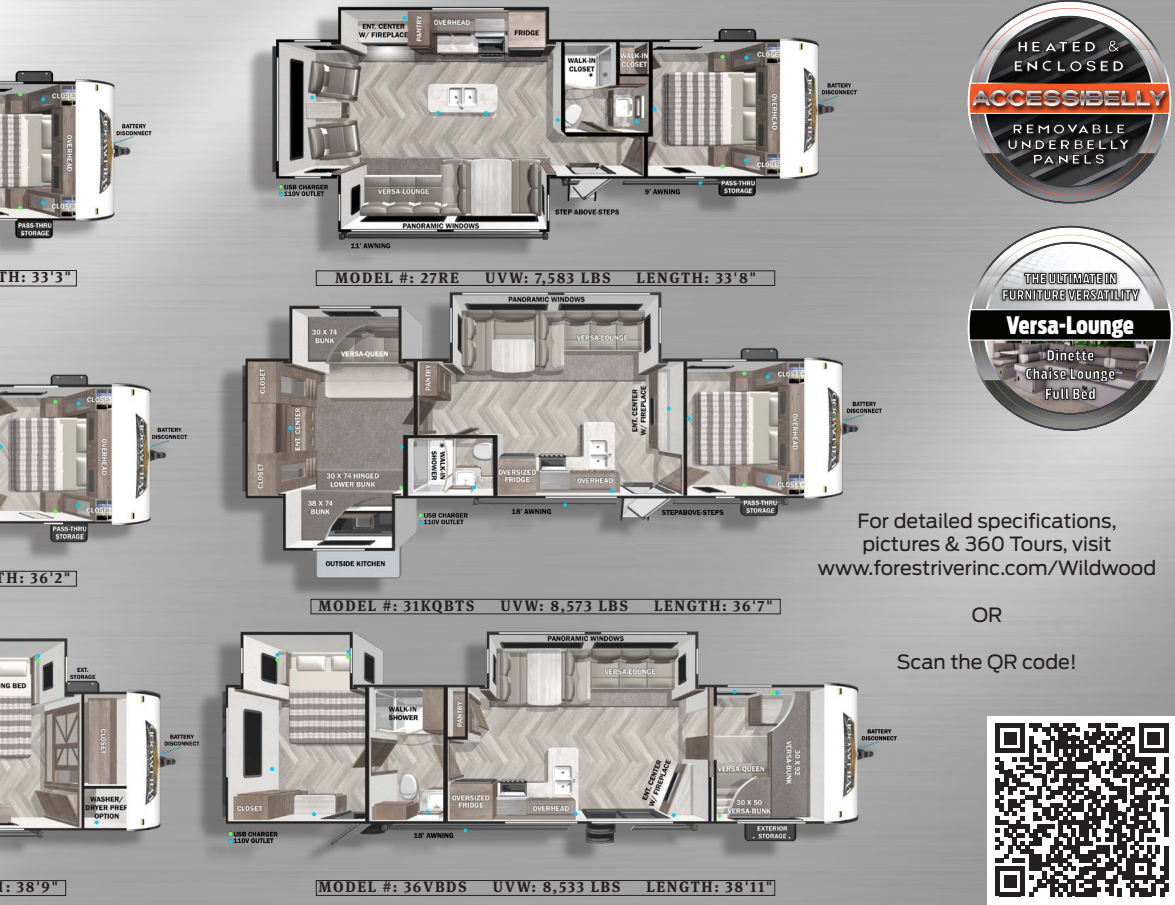
<style>
.page{position:relative;width:1175px;height:905px;background:#fff}
.page>*{position:absolute;margin:0;border:0;box-sizing:border-box;transform-origin:0 0}
.t1{font:900 24px "Antenna Extra Cond";letter-spacing:.01em;color:#fff}
.t2{font:19.5px "Antenna";color:#231f20}
.Spec_Subhead{font:700 15px "Meta Serif OT";letter-spacing:.11em;color:#231f20}
.t3{font:900 15px/18.5px "Antenna Extra Cond";letter-spacing:.045em;color:#fff;text-align:center}
.t4{font:900 13.65px/16.5px "Antenna Extra Cond";letter-spacing:.025em;color:#fff;text-align:center}
</style>
<div class="page">
<img style="left:0;top:0;width:1174px;height:904px">
<div style="left:215px;top:299px;width:652px;height:298px;background:#231f20;opacity:.35"></div>
<img style="left:224px;top:289px;width:676px;height:292px">
<img style="left:0;top:597px;width:198px;height:292px">
<div style="left:987px;top:717px;width:187px;height:187px;background:#fff"></div>
<svg style="left:995px;top:723px;width:173px;height:173px"></svg>
<div style="left:195px;top:637px;width:686px;height:228px;background:#231f20;opacity:.35"></div>
<img style="left:218px;top:593px;width:682px;height:292px">
<img style="left:224px;top:0;width:676px;height:273px">
<img style="left:0;top:0;width:199px;height:283px">
<img style="left:0;top:289px;width:199px;height:292px">
<svg style="left:0;top:270px;width:77px;height:16px"></svg>
<div style="left:316px;top:270px;width:459px;height:16px;border:1px solid #231f20"></div>
<svg style="left:0;top:571px;width:77px;height:15px"></svg>
<div style="left:310px;top:599px;width:470px;height:15px;border:1px solid #231f20"></div>
<svg style="left:0;top:880px;width:66px;height:15px"></svg>
<div style="left:316px;top:880px;width:459px;height:15px;border:1px solid #231f20"></div>
<svg style="left:967px;top:226px;width:206px;height:204px;background:#888686"></svg>
<svg style="left:967px;top:0;width:205px;height:203px;background:#786a67"></svg>
<p class="Spec_Subhead" style="left:-2px;top:267px;width:75px">TH: 33'3"</p>
<p class="Spec_Subhead" style="left:335px;top:268px;width:126px">MODEL #: 27RE</p>
<p class="Spec_Subhead" style="left:485px;top:268px;width:127px">UVW: 7,583 LBS</p>
<p class="Spec_Subhead" style="left:636px;top:268px;width:121px">LENGTH: 33'8"</p>
<p class="Spec_Subhead" style="left:-4px;top:568px;width:76px">TH: 36'2"</p>
<p class="Spec_Subhead" style="left:318px;top:596px;width:158px">MODEL #: 31KQBTS</p>
<p class="Spec_Subhead" style="left:500px;top:596px;width:129px">UVW: 8,573 LBS</p>
<p class="Spec_Subhead" style="left:654px;top:596px;width:120px">LENGTH: 36'7"</p>
<p class="t4" style="left:1002px;top:270px;width:138px">THE ULTIMATE IN<br>FURNITURE VERSATILITY</p>
<p class="t1" style="left:1006px;top:311px;width:129px">Versa-Lounge</p>
<p class="t3" style="left:1025px;top:346px;width:91px">Dinette<br>Chaise Lounge</p>
<p class="t3" style="left:1044px;top:385px;width:52px">Full Bed</p>
<p class="t2" style="left:857px;top:509px;width:261px">For detailed specifications,</p>
<p class="t2" style="left:862px;top:533px;width:251px">pictures &amp; 360 Tours, visit</p>
<p class="t2" style="left:817px;top:556px;width:340px">www.forestriverinc.com/Wildwood</p>
<p class="t2" style="left:971px;top:603px;width:32px">OR</p>
<p class="t2" style="left:897px;top:650px;width:182px">Scan the QR code!</p>
<p class="Spec_Subhead" style="left:6px;top:877px;width:54px">: 38'9"</p>
<p class="Spec_Subhead" style="left:318px;top:877px;width:150px">MODEL #: 36VBDS</p>
<p class="Spec_Subhead" style="left:493px;top:877px;width:129px">UVW: 8,533 LBS</p>
<p class="Spec_Subhead" style="left:646px;top:877px;width:128px">LENGTH: 38'11"</p>
</div>
